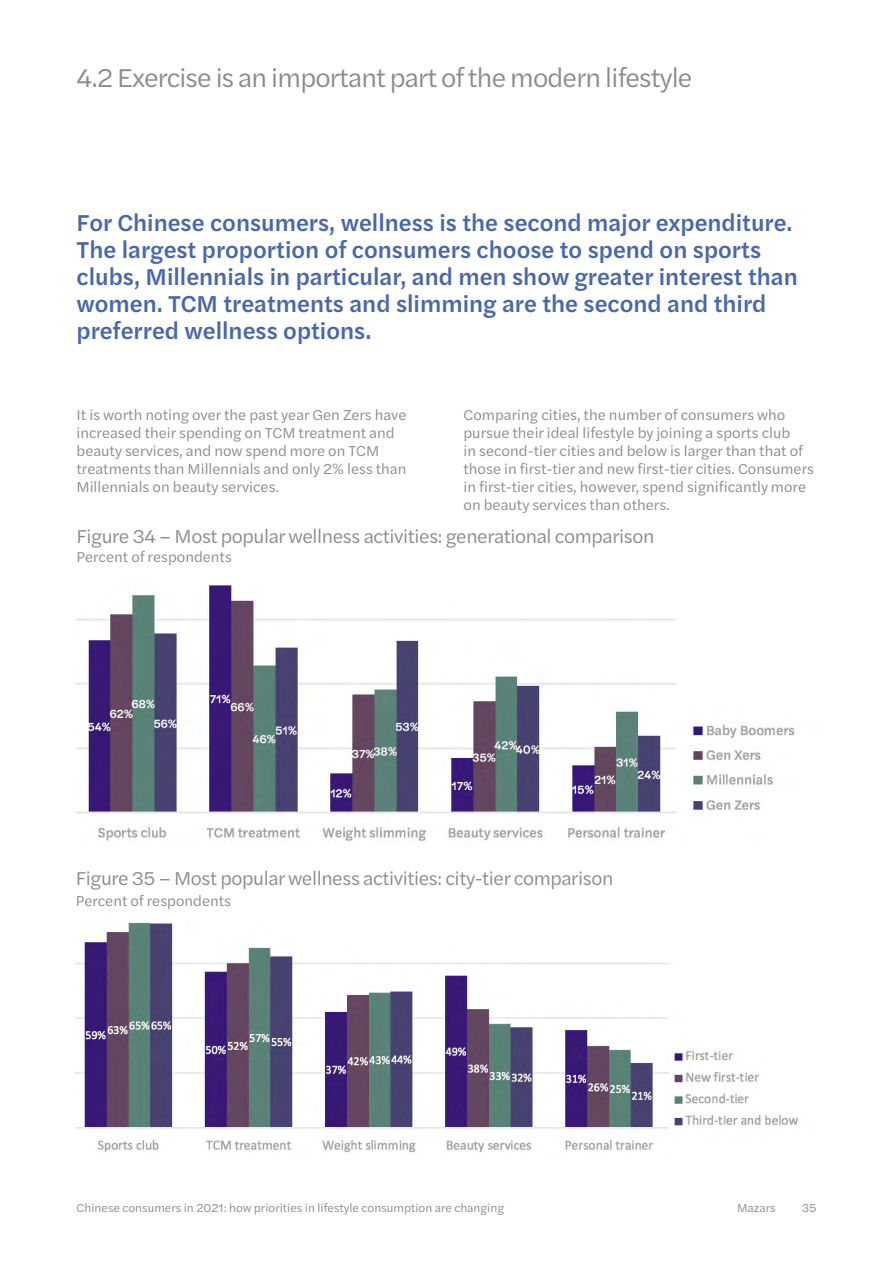
<style>
.page{position:relative;width:893px;height:1263px;background:#fff}
.page>*{position:absolute;margin:0;border:0;box-sizing:border-box;transform-origin:0 0}
.t1{font:27px "Halyard Text";letter-spacing:-.03em;color:#8a8b8f}
.t2{font:500 24px/27px "Halyard Text";color:#4867ac}
.t3{font:19.5px "Halyard Text";letter-spacing:-.02em;color:#8a8b8f}
.t4{font:15px/18px "Halyard Text";color:#8a8b8f}
.t5{font:12px "Halyard Text";color:#8a8b8f}
</style>
<div class="page">
<img style="left:77px;top:585px;width:718px;height:256px">
<img style="left:76px;top:922px;width:722px;height:231px">
<h1 class="t1" style="left:77px;top:58px;width:617px">4.2 Exercise is an important part of the modern lifestyle</h1>
<p class="t2" style="left:77px;top:208px;width:723px">For Chinese consumers, wellness is the second major expenditure.<br>The largest proportion of consumers choose to spend on sports clubs, Millennials in particular, and men show greater interest than women. TCM treatments and slimming are the second and third preferred wellness options.</p>
<p class="t4" style="left:77px;top:405px;width:332px">It is worth noting over the past year Gen Zers have increased their spending on TCM treatment and beauty services, and now spend more on TCM treatments than Millennials and only 2% less than Millennials on beauty services.</p>
<p class="t4" style="left:463px;top:405px;width:352px">Comparing cities, the number of consumers who pursue their ideal lifestyle by joining a sports club<br>in second-tier cities and below is larger than that of those in first-tier and new first-tier cities. Consumers in first-tier cities, however, spend significantly more on beauty services than others.</p>
<h3 class="t3" style="left:77px;top:522px;width:579px">Figure 34 – Most popular wellness activities: generational comparison</h3>
<p class="t4" style="left:77px;top:547px;width:157px">Percent of respondents</p>
<h3 class="t3" style="left:76px;top:864px;width:539px">Figure 35 – Most popular wellness activities: city-tier comparison</h3>
<p class="t4" style="left:76px;top:891px;width:157px">Percent of respondents</p>
<p class="t5" style="left:77px;top:1199px;width:429px">Chinese consumers in 2021: how priorities in lifestyle consumption are changing</p>
<p class="t5" style="left:737px;top:1199px;width:40px">Mazars</p>
<p class="t5" style="left:802px;top:1199px;width:16px">35</p>
</div>
